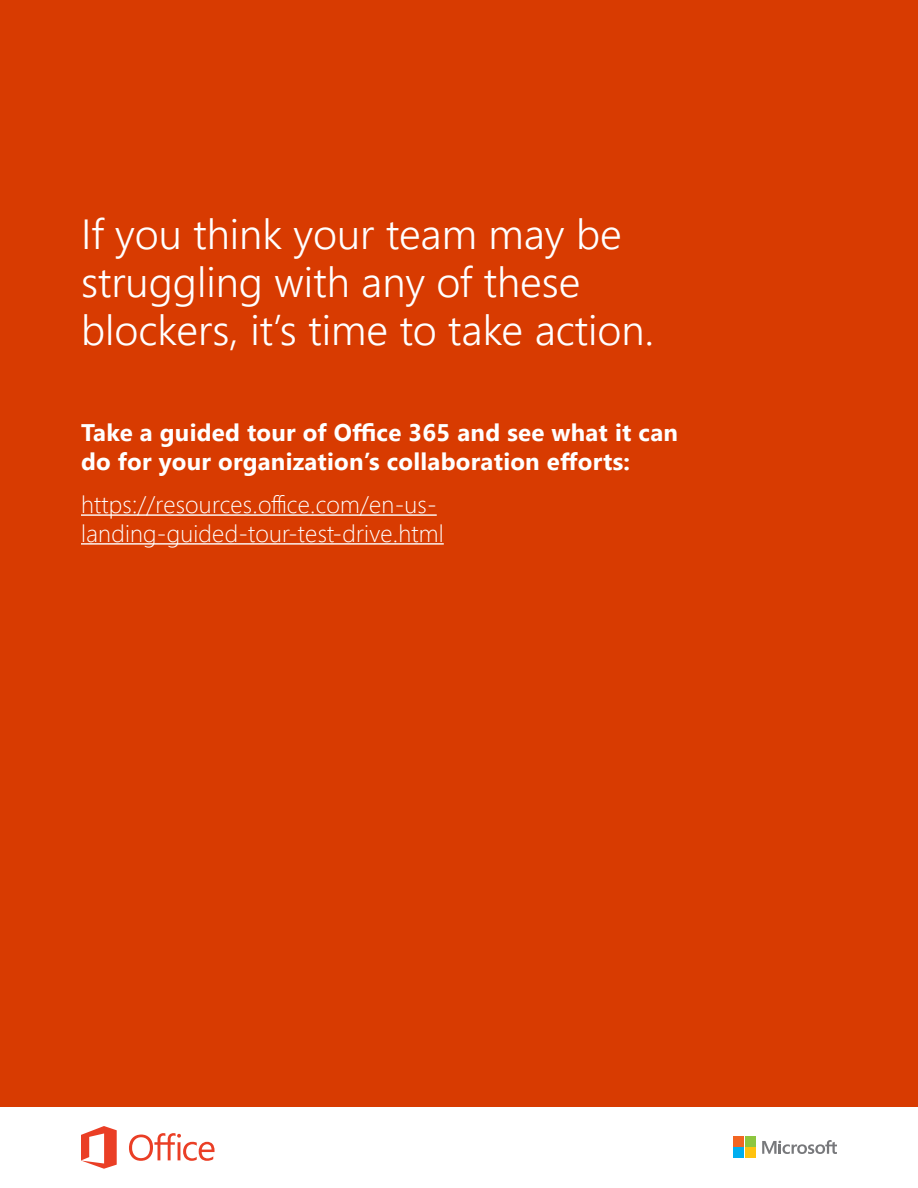
<style>
.page{position:relative;width:918px;height:1188px;background:#fff}
.page>*{position:absolute;margin:0;border:0;box-sizing:border-box;transform-origin:0 0}
.t1{font:300 42px/48px "Segoe UI";color:#fff}
.t2{font:700 24px/28.8px "Segoe UI";letter-spacing:.01em;color:#fff}
.t3{font:300 24px/28.8px "Segoe UI";letter-spacing:.01em;color:#fff}
</style>
<div class="page">
<svg style="left:762px;top:1140px;width:75px;height:14px"></svg>
<div style="left:733px;top:1137px;width:11px;height:10px;background:#f26522"></div>
<div style="left:745px;top:1137px;width:11px;height:10px;background:#8dc63f"></div>
<div style="left:733px;top:1148px;width:11px;height:10px;background:#00aeef"></div>
<div style="left:745px;top:1148px;width:11px;height:10px;background:#ffc20e"></div>
<svg style="left:129px;top:1133px;width:86px;height:28px"></svg>
<svg style="left:81px;top:1126px;width:36px;height:43px"></svg>
<div style="left:1px;top:1px;width:916px;height:1105px;background:#d83b01"></div>
<hr style="left:81px;top:514px;width:356px;height:2px;background:#fff">
<hr style="left:81px;top:543px;width:363px;height:2px;background:#fff">
<h1 class="t1" style="left:81px;top:208px;width:574px">If you think your team may be struggling with any of these blockers, it’s time to take action.</h1>
<p class="t2" style="left:81px;top:417px;width:599px">Take a guided tour of Office 365 and see what it can do for your organization’s collaboration efforts:</p>
<p class="t3" style="left:81px;top:489px;width:364px">https://resources.office.com/en-us&shy;landing-guided-tour-test-drive.html</p>
</div>
